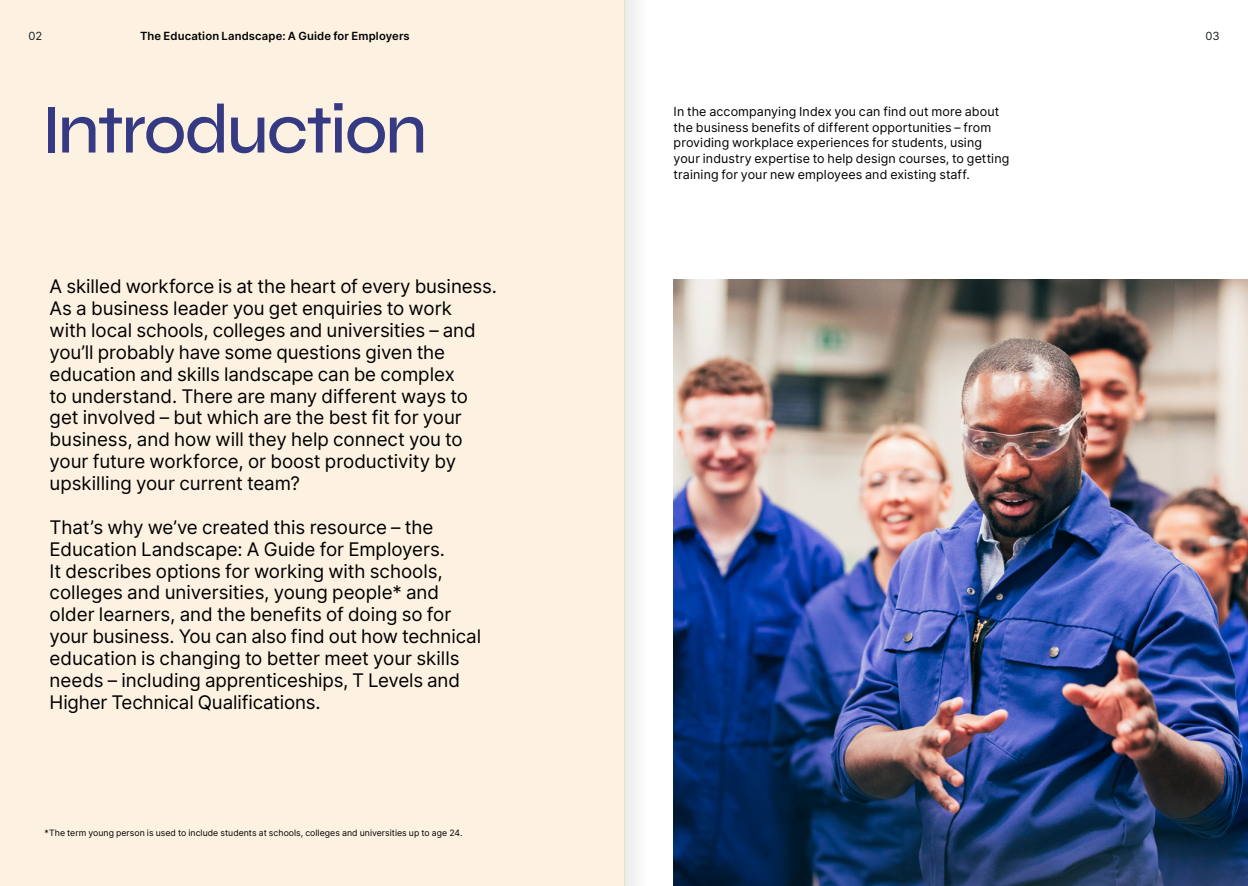
<style>
.page{position:relative;width:1248px;height:886px;background:#fff}
.page>*{position:absolute;margin:0;border:0;box-sizing:border-box;transform-origin:0 0}
.t1{font:500 70px "Syne";letter-spacing:-.035em;color:#363a82}
.t2{font:18.75px/21.9px "Inter";letter-spacing:-.005em;color:#000}
.t3{font:12.5px/15.6px "Inter";letter-spacing:.005em;color:#000}
.t4{font:600 11.25px "Inter";letter-spacing:.015em;color:#000}
.t5{font:11.25px "Inter";color:#131d1e}
.t6{font:8.75px "Inter";letter-spacing:.005em;color:#000}
</style>
<div class="page">
<div style="left:0;top:0;width:624px;height:886px;background:#fdf2e2"></div>
<img style="left:673px;top:279px;width:574px;height:607px">
<div style="left:624px;top:0;width:46px;height:886px;background:linear-gradient(to right,#efefef,#fff)"></div>
<p class="t4" style="left:140px;top:28px;width:271px">The Education Landscape: A Guide for Employers</p>
<p class="t5" style="left:28px;top:28px;width:15px">02</p>
<p class="t5" style="left:1205px;top:28px;width:16px">03</p>
<h1 class="t1" style="left:41px;top:86px;width:388px">Introduction</h1>
<p class="t2" style="left:50px;top:275px;width:449px">A skilled workforce is at the heart of every business.<br>As a business leader you get enquiries to work<br>with local schools, colleges and universities – and you’ll probably have some questions given the education and skills landscape can be complex<br>to understand. There are many different ways to get involved – but which are the best fit for your business, and how will they help connect you to your future workforce, or boost productivity by upskilling your current team?</p>
<p class="t2" style="left:50px;top:516px;width:433px">That’s why we’ve created this resource – the Education Landscape: A Guide for Employers.<br>It describes options for working with schools, colleges and universities, young people* and older learners, and the benefits of doing so for your business. You can also find out how technical education is changing to better meet your skills needs – including apprenticeships, T Levels and Higher Technical Qualifications.</p>
<p class="t6" style="left:44px;top:827px;width:419px">*The term young person is used to include students at schools, colleges and universities up to age 24.</p>
<p class="t3" style="left:673px;top:104px;width:337px">In the accompanying Index you can find out more about the business benefits of different opportunities – from providing workplace experiences for students, using your industry expertise to help design courses, to getting training for your new employees and existing staff.</p>
</div>
